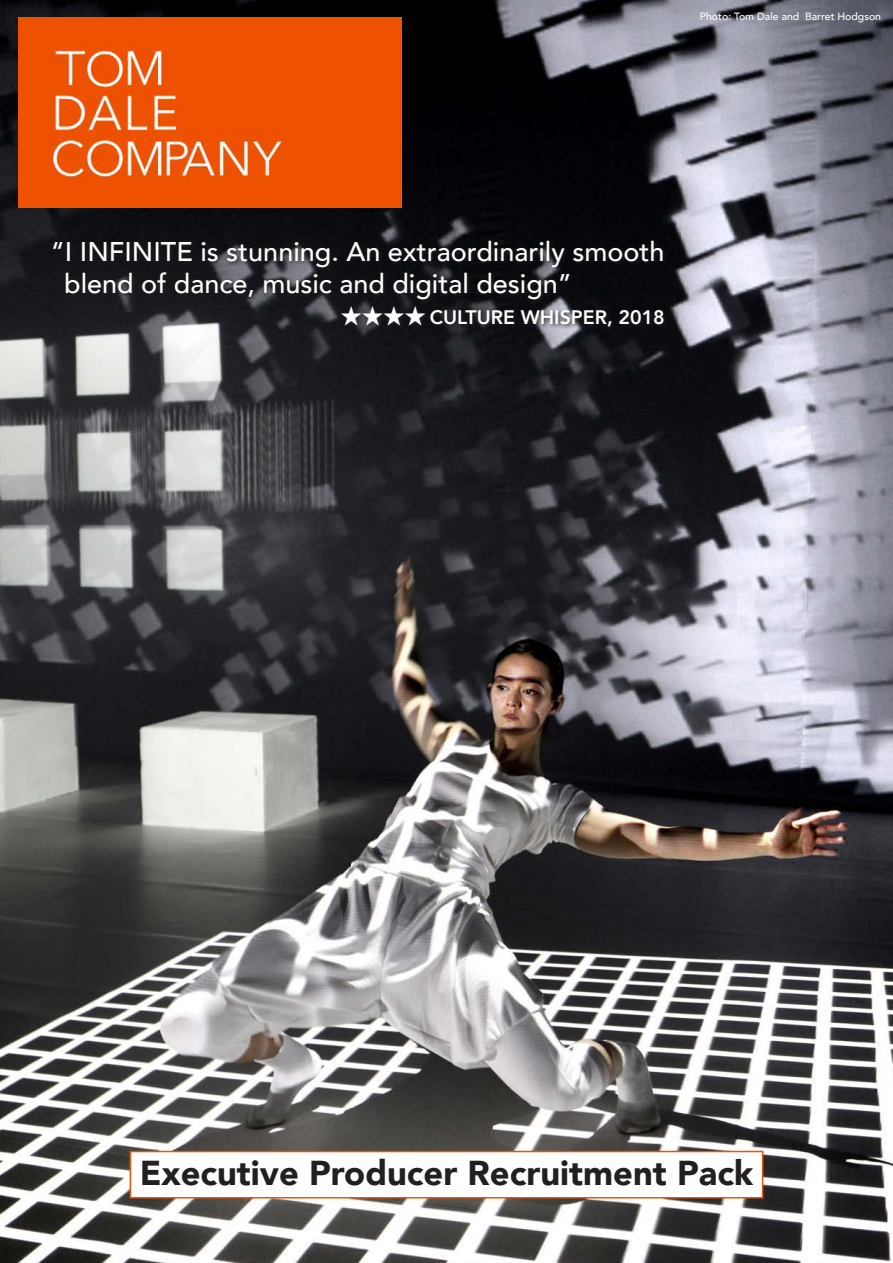
<style>
.page{position:relative;width:893px;height:1263px;background:#fff}
.page>*{position:absolute;margin:0;border:0;box-sizing:border-box;transform-origin:0 0}
.t1{font:900 34.5px "Avenir";color:#231f20}
.t2{font:500 27px/32.4px "Avenir";color:#fff}
.t3{font:800 19.5px "Avenir";color:#fff}
.t4{font:500 10.5px "Avenir";color:#fff}
.s1{font-family:"Hira Kaku Pro W3";font-weight:400;font-size:21px}
</style>
<div class="page">
<img style="left:0;top:0;width:893px;height:1263px">
<svg style="left:51px;top:237px;width:618px;height:95px;background:#1e1d21"></svg>
<img style="left:18px;top:17px;width:384px;height:191px">
<div style="left:130px;top:1151px;width:633px;height:47px;background:#fff;border:2px solid #f05200"></div>
<p class="t4" style="left:700px;top:8px;width:183px">Photo: Tom Dale and Barret Hodgson</p>
<p class="t2" style="left:64px;top:234px;width:602px;text-indent:-13px">“I INFINITE is stunning. An extraordinarily smooth blend of dance, music and digital design”</p>
<p class="t3" style="left:341px;top:302px;width:326px"><span class="s1">★ ★ ★ ★</span> CULTURE WHISPER, 2018</p>
<p class="t1" style="left:140px;top:1144px;width:615px">Executive Producer Recruitment Pack</p>
</div>
